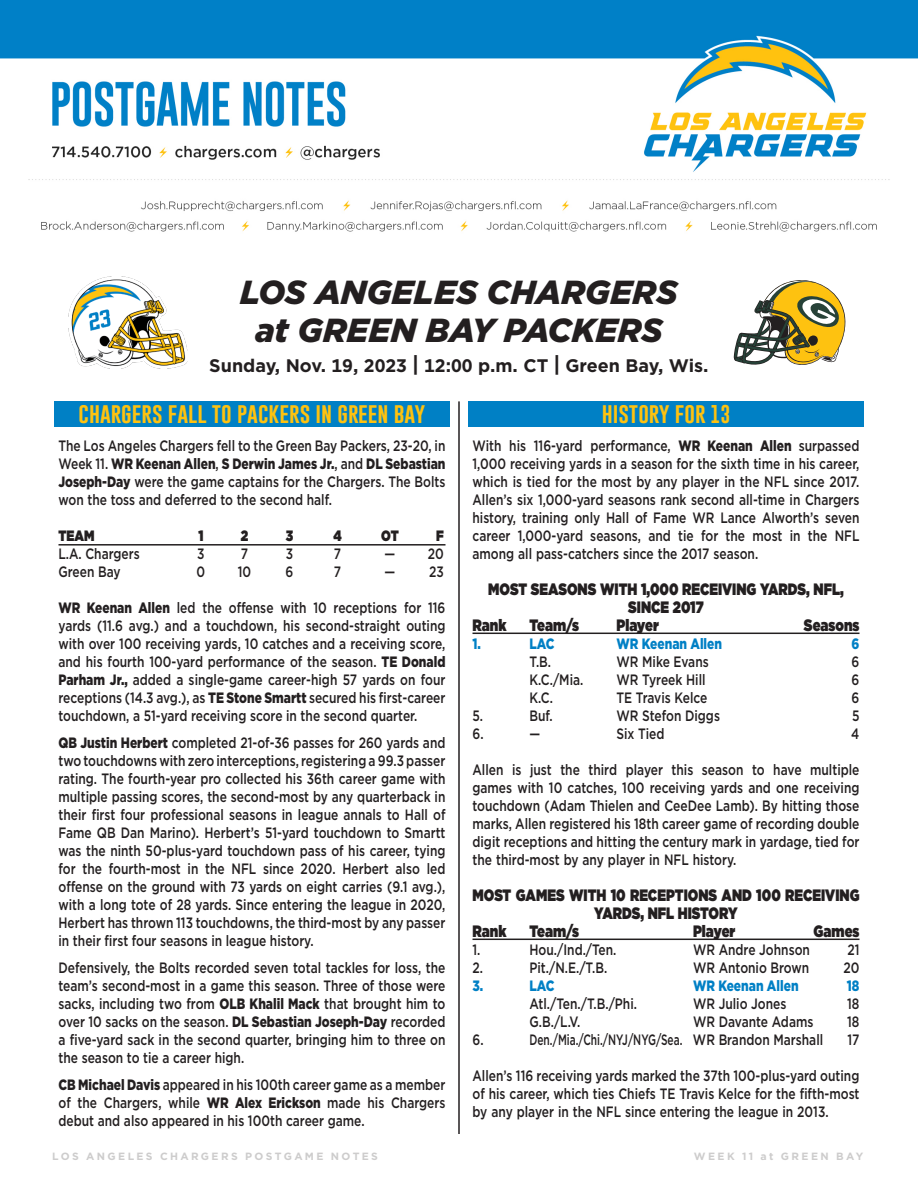
<style>
.page{position:relative;width:918px;height:1188px;background:#fff}
.page>*{position:absolute;margin:0;border:0;box-sizing:border-box;transform-origin:0 0}
.t1{font:italic 900 33.3px "Gotham";color:#231f20}
.t2{font:21px "Gobold";color:#fec210}
.t3{font:700 18.15px "Gotham";color:#231f20}
.t4{font:900 16.5px/18px "Gotham";color:#231f20;text-align:center;scale:.79 1}
.t5{font:900 16.5px "Gotham";color:#231f20;scale:.8 1}
.t6{font:500 15px/18px "Gotham";color:#231f20;text-align:justify;scale:.8 1}
.t7{font:500 15px "Gotham";color:#231f20;scale:.68 1}
.t8{font:900 15px "Gotham";color:#0080c5;scale:.8 1}
.t9{font:900 15px "Gotham";color:#231f20;scale:.8 1}
.t10{font:700 10.5px "Gotham";letter-spacing:.22em;color:#cdcccc}
.s1{font-size:21.15px}
.s2{font-size:18.75px}
.s3{font-weight:900}
</style>
<div class="page">
<img style="left:0;top:0;width:918px;height:232px">
<img style="left:69px;top:277px;width:118px;height:91px">
<svg style="left:733px;top:280px;width:113px;height:85px"></svg>
<hr style="left:458px;top:401px;width:2px;height:733px;background:#231f20">
<div style="left:468px;top:401px;width:396px;height:26px;background:#0080c5"></div>
<hr style="left:472px;top:633px;width:388px;height:1px;background:#231f20">
<hr style="left:472px;top:939px;width:388px;height:1px;background:#231f20">
<div style="left:54px;top:401px;width:396px;height:26px;background:#0080c5"></div>
<hr style="left:58px;top:544px;width:388px;height:2px;background:#231f20">
<p class="t1" style="left:240px;top:269px;width:439px">LOS ANGELES CHARGERS</p>
<p class="t1" style="left:255px;top:307px;width:409px">at GREEN BAY PACKERS</p>
<p class="t3" style="left:209px;top:354px;width:501px">Sunday, Nov. 19, 2023 <span class="s1">|</span> 12:00 p.m. CT <span class="s1">|</span> Green Bay, Wis.</p>
<p class="t2" style="left:602px;top:400px;width:130px">HISTORY FOR <span class="s2">13</span></p>
<p class="t6" style="left:472px;top:437px;width:485px">With his 116-yard performance, <span class="s3">WR Keenan Allen</span> surpassed 1,000 receiving yards in a season for the sixth time in his career, which is tied for the most by any player in the NFL since 2017.<br>Allen’s six 1,000-yard seasons rank second all-time in Chargers history, training only Hall of Fame WR Lance Alworth’s seven career 1,000-yard seasons, and tie for the most in the NFL among all pass-catchers since the 2017 season.</p>
<p class="t4" style="left:488px;top:580px;width:451px">MOST SEASONS WITH 1,000 RECEIVING YARDS, NFL,</p>
<p class="t4" style="left:628px;top:598px;width:97px">SINCE 2017</p>
<p class="t5" style="left:472px;top:613px;width:44px">Rank</p>
<p class="t5" style="left:529px;top:613px;width:64px">Team/s</p>
<p class="t5" style="left:616px;top:613px;width:54px">Player</p>
<p class="t5" style="left:804px;top:613px;width:71px">Seasons</p>
<p class="t8" style="left:472px;top:633px;width:12px">1.</p>
<p class="t8" style="left:530px;top:633px;width:33px">LAC</p>
<p class="t8" style="left:616px;top:633px;width:134px">WR Keenan Allen</p>
<p class="t8" style="left:852px;top:633px;width:11px">6</p>
<p class="t6" style="left:530px;top:653px;width:29px">T.B.</p>
<p class="t6" style="left:616px;top:653px;width:117px">WR Mike Evans</p>
<p class="t6" style="left:852px;top:653px;width:11px">6</p>
<p class="t6" style="left:530px;top:671px;width:69px">K.C./Mia.</p>
<p class="t6" style="left:616px;top:671px;width:113px">WR Tyreek Hill</p>
<p class="t6" style="left:852px;top:671px;width:11px">6</p>
<p class="t6" style="left:530px;top:689px;width:31px">K.C.</p>
<p class="t6" style="left:616px;top:689px;width:115px">TE Travis Kelce</p>
<p class="t6" style="left:852px;top:689px;width:11px">6</p>
<p class="t6" style="left:472px;top:707px;width:15px">5.</p>
<p class="t6" style="left:530px;top:707px;width:31px">Buf.</p>
<p class="t6" style="left:616px;top:707px;width:131px">WR Stefon Diggs</p>
<p class="t6" style="left:852px;top:707px;width:11px">5</p>
<p class="t6" style="left:472px;top:725px;width:15px">6.</p>
<p class="t6" style="left:530px;top:725px;width:15px">—</p>
<p class="t6" style="left:616px;top:725px;width:61px">Six Tied</p>
<p class="t6" style="left:851px;top:725px;width:12px">4</p>
<p class="t6" style="left:472px;top:761px;width:485px">Allen is just the third player this season to have multiple games with 10 catches, 100 receiving yards and one receiving touchdown (Adam Thielen and CeeDee Lamb). By hitting those marks, Allen registered his 18th career game of recording double digit receptions and hitting the century mark in yardage, tied for the third-most by any player in NFL history.</p>
<p class="t4" style="left:472px;top:886px;width:491px">MOST GAMES WITH 10 RECEPTIONS AND 100 RECEIVING<br>YARDS, NFL HISTORY</p>
<p class="t5" style="left:472px;top:919px;width:44px">Rank</p>
<p class="t5" style="left:529px;top:919px;width:64px">Team/s</p>
<p class="t5" style="left:693px;top:919px;width:54px">Player</p>
<p class="t5" style="left:814px;top:919px;width:59px">Games</p>
<p class="t6" style="left:472px;top:941px;width:11px">1.</p>
<p class="t6" style="left:530px;top:941px;width:110px">Hou./Ind./Ten.</p>
<p class="t6" style="left:693px;top:941px;width:148px">WR Andre Johnson</p>
<p class="t6" style="left:847px;top:941px;width:17px">21</p>
<p class="t6" style="left:472px;top:959px;width:15px">2.</p>
<p class="t6" style="left:530px;top:959px;width:99px">Pit./N.E./T.B.</p>
<p class="t6" style="left:693px;top:959px;width:147px">WR Antonio Brown</p>
<p class="t6" style="left:843px;top:959px;width:22px">20</p>
<p class="t8" style="left:472px;top:975px;width:15px">3.</p>
<p class="t8" style="left:530px;top:975px;width:33px">LAC</p>
<p class="t8" style="left:693px;top:975px;width:134px">WR Keenan Allen</p>
<p class="t8" style="left:847px;top:975px;width:17px">18</p>
<p class="t6" style="left:530px;top:995px;width:136px">Atl./Ten./T.B./Phi.</p>
<p class="t6" style="left:693px;top:995px;width:118px">WR Julio Jones</p>
<p class="t6" style="left:847px;top:995px;width:17px">18</p>
<p class="t6" style="left:530px;top:1013px;width:65px">G.B./L.V.</p>
<p class="t6" style="left:693px;top:1013px;width:152px">WR Davante Adams</p>
<p class="t6" style="left:847px;top:1013px;width:17px">18</p>
<p class="t6" style="left:472px;top:1031px;width:15px">6.</p>
<p class="t7" style="left:530px;top:1030px;width:433px">Den./Mia./Chi./NYJ/NYG/Sea. WR Brandon Marshall</p>
<p class="t6" style="left:847px;top:1031px;width:17px">17</p>
<p class="t6" style="left:472px;top:1067px;width:485px">Allen’s 116 receiving yards marked the 37th 100-plus-yard outing of his career, which ties Chiefs TE Travis Kelce for the fifth-most by any player in the NFL since entering the league in 2013.</p>
<p class="t2" style="left:79px;top:400px;width:348px">CHARGERS FALL TO PACKERS IN GREEN BAY</p>
<p class="t6" style="left:58px;top:437px;width:485px">The Los Angeles Chargers fell to the Green Bay Packers, 23-20, in Week 11. <span class="s3">WR Keenan Allen</span>, <span class="s3">S Derwin James Jr.</span>, and <span class="s3">DL Sebastian Joseph-Day</span> were the game captains for the Chargers. The Bolts won the toss and deferred to the second half.</p>
<p class="t9" style="left:58px;top:525px;width:47px">TEAM</p>
<p class="t9" style="left:198px;top:525px;width:8px">1</p>
<p class="t9" style="left:241px;top:525px;width:11px">2</p>
<p class="t9" style="left:286px;top:525px;width:11px">3</p>
<p class="t9" style="left:333px;top:525px;width:12px">4</p>
<p class="t9" style="left:381px;top:525px;width:23px">OT</p>
<p class="t9" style="left:436px;top:525px;width:11px">F</p>
<p class="t6" style="left:58px;top:545px;width:103px">L.A. Chargers</p>
<p class="t6" style="left:197px;top:545px;width:11px">3</p>
<p class="t6" style="left:241px;top:545px;width:11px">7</p>
<p class="t6" style="left:286px;top:545px;width:11px">3</p>
<p class="t6" style="left:334px;top:545px;width:11px">7</p>
<p class="t6" style="left:385px;top:545px;width:76px">— 20</p>
<p class="t6" style="left:58px;top:563px;width:79px">Green Bay</p>
<p class="t6" style="left:197px;top:563px;width:12px">0</p>
<p class="t6" style="left:238px;top:563px;width:18px">10</p>
<p class="t6" style="left:286px;top:563px;width:11px">6</p>
<p class="t6" style="left:334px;top:563px;width:11px">7</p>
<p class="t6" style="left:385px;top:563px;width:76px">— 23</p>
<p class="t6" style="left:58px;top:599px;width:485px"><span class="s3">WR Keenan Allen</span> led the offense with 10 receptions for 116 yards (11.6 avg.) and a touchdown, his second-straight outing with over 100 receiving yards, 10 catches and a receiving score, and his fourth 100-yard performance of the season. <span class="s3">TE Donald Parham Jr.,</span> added a single-game career-high 57 yards on four receptions (14.3 avg.), as <span class="s3">TE Stone Smartt</span> secured his first-career touchdown, a 51-yard receiving score in the second quarter.</p>
<p class="t6" style="left:58px;top:734px;width:485px"><span class="s3">QB Justin Herbert</span> completed 21-of-36 passes for 260 yards and two touchdowns with zero interceptions, registering a 99.3 passer rating. The fourth-year pro collected his 36th career game with multiple passing scores, the second-most by any quarterback in their first four professional seasons in league annals to Hall of Fame QB Dan Marino). Herbert’s 51-yard touchdown to Smartt was the ninth 50-plus-yard touchdown pass of his career, tying for the fourth-most in the NFL since 2020. Herbert also led offense on the ground with 73 yards on eight carries (9.1 avg.), with a long tote of 28 yards. Since entering the league in 2020, Herbert has thrown 113 touchdowns, the third-most by any passer in their first four seasons in league history.</p>
<p class="t6" style="left:58px;top:959px;width:485px">Defensively, the Bolts recorded seven total tackles for loss, the team’s second-most in a game this season. Three of those were sacks, including two from <span class="s3">OLB Khalil Mack</span> that brought him to over 10 sacks on the season. <span class="s3">DL Sebastian Joseph-Day</span> recorded a five-yard sack in the second quarter, bringing him to three on the season to tie a career high.</p>
<p class="t6" style="left:58px;top:1076px;width:485px"><span class="s3">CB Michael Davis</span> appeared in his 100th career game as a member of the Chargers, while <span class="s3">WR Alex Erickson</span> made his Chargers debut and also appeared in his 100th career game.</p>
<p class="t10" style="left:52px;top:1149px;width:327px">LOS ANGELES CHARGERS POSTGAME NOTES</p>
<p class="t10" style="left:694px;top:1149px;width:171px">WEEK 11 at GREEN BAY</p>
</div>
